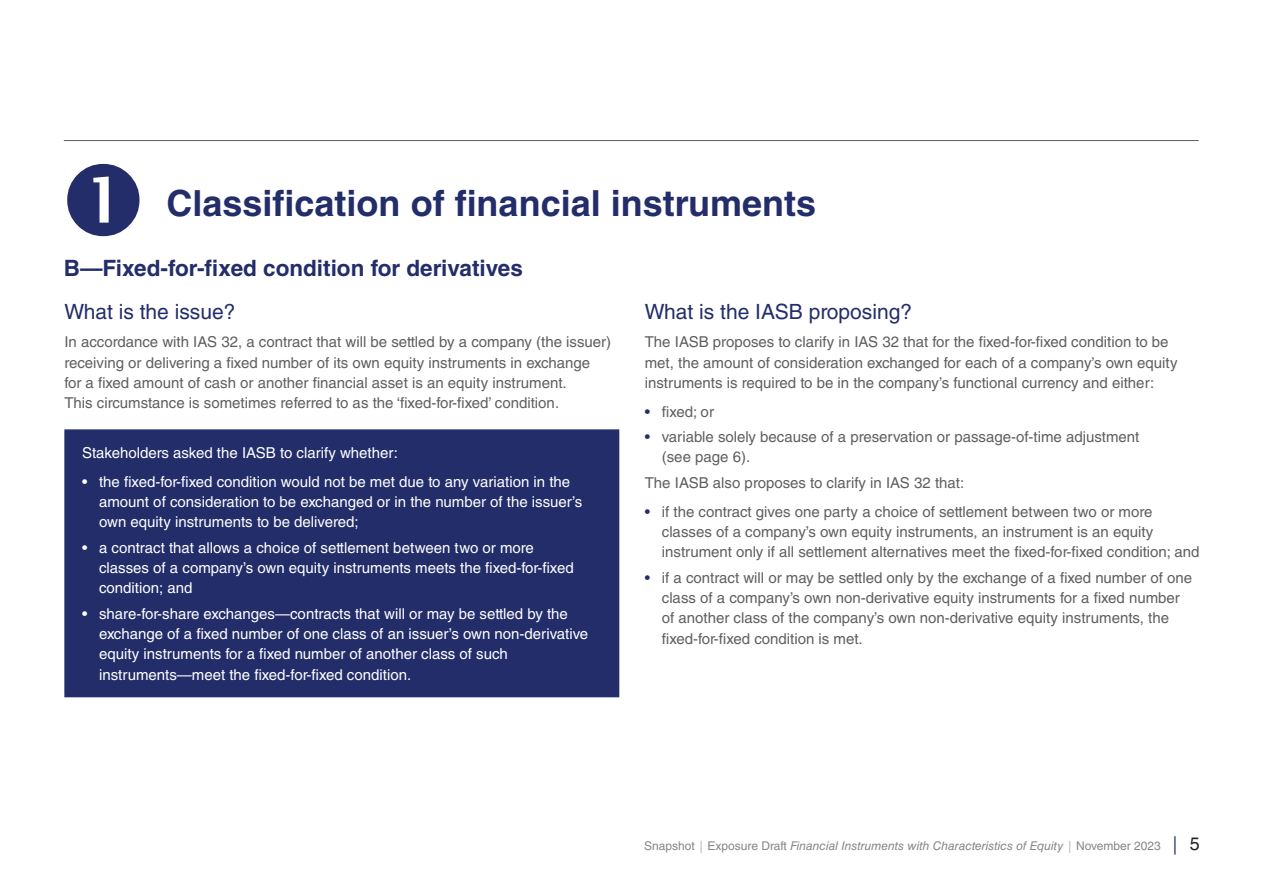
<style>
.page{position:relative;width:1263px;height:893px;background:#fff}
.page>*{position:absolute;margin:0;border:0;box-sizing:border-box;transform-origin:0 0}
.Level_1{font:700 36px "Helvetica LT Std";color:#232d6a}
.Level__A__B__C{font:700 22.5px "Helvetica LT Std";color:#232d6a}
.Level_2{font:21px "Helvetica LT Std";color:#232d6a}
.Body_copy{font:15px/20.2px "Helvetica LT Std";color:#5f5f62}
.body_copy__whiteout{font:15px/20.2px "Helvetica LT Std";color:#fff}
.t1{font:italic 12px "Helvetica LT Std";color:#848689}
.s1{color:#232d6a}
.s2{font-style:normal}
.s3{font-family:"Swift LT Pro";font-style:normal;color:#abacb0}
.s4{font-family:"Swift LT Pro";font-style:normal;font-size:18px;color:#232d6a}
.s5{font-style:normal;font-size:18px;color:#231f20}
</style>
<div class="page">
<hr style="left:64px;top:140px;width:1135px;height:1px;background:#5f5f62">
<div style="left:65px;top:430px;width:553px;height:267px;background:#232d6a"></div>
<hr style="left:64px;top:429px;width:555px;height:2px;background:#232d6a">
<hr style="left:64px;top:431px;width:2px;height:265px;background:#232d6a">
<hr style="left:618px;top:431px;width:1px;height:265px;background:#232d6a">
<hr style="left:64px;top:696px;width:555px;height:1px;background:#232d6a">
<p class="Level_1" style="left:167px;top:182px;width:651px">Classification of financial instruments</p>
<p class="Level__A__B__C" style="left:64px;top:254px;width:460px">B—Fixed-for-fixed condition for derivatives</p>
<p class="Level_2" style="left:64px;top:299px;width:173px">What is the issue?</p>
<p class="Body_copy" style="left:64px;top:332px;width:548px">In accordance with IAS 32, a contract that will be settled by a company (the issuer) receiving or delivering a fixed number of its own equity instruments in exchange<br>for a fixed amount of cash or another financial asset is an equity instrument.<br>This circumstance is sometimes referred to as the ‘fixed-for-fixed’ condition.</p>
<p class="body_copy__whiteout" style="left:82px;top:442px;width:317px">Stakeholders asked the IASB to clarify whether:</p>
<p class="body_copy__whiteout" style="left:99px;top:471px;width:485px;text-indent:-17px">• the fixed-for-fixed condition would not be met due to any variation in the amount of consideration to be exchanged or in the number of the issuer’s own equity instruments to be delivered;</p>
<p class="body_copy__whiteout" style="left:99px;top:537px;width:476px;text-indent:-17px">• a contract that allows a choice of settlement between two or more classes of a company’s own equity instruments meets the fixed-for-fixed condition; and</p>
<p class="body_copy__whiteout" style="left:99px;top:603px;width:491px;text-indent:-17px">• share-for-share exchanges—contracts that will or may be settled by the exchange of a fixed number of one class of an issuer’s own non‑derivative equity instruments for a fixed number of another class of such instruments—meet the fixed-for-fixed condition.</p>
<p class="Level_2" style="left:645px;top:299px;width:269px">What is the IASB proposing?</p>
<p class="Body_copy" style="left:645px;top:332px;width:534px">The IASB proposes to clarify in IAS 32 that for the fixed-for-fixed condition to be met, the amount of consideration exchanged for each of a company’s own equity instruments is required to be in the company’s functional currency and either:</p>
<p class="Body_copy" style="left:645px;top:401px;width:71px"><span class="s1">•</span> fixed; or</p>
<p class="Body_copy" style="left:662px;top:427px;width:479px;text-indent:-17px"><span class="s1">•</span> variable solely because of a preservation or passage-of-time adjustment (see page 6).</p>
<p class="Body_copy" style="left:645px;top:473px;width:321px">The IASB also proposes to clarify in IAS 32 that:</p>
<p class="Body_copy" style="left:662px;top:501px;width:539px;text-indent:-17px"><span class="s1">•</span> if the contract gives one party a choice of settlement between two or more classes of a company’s own equity instruments, an instrument is an equity instrument only if all settlement alternatives meet the fixed‑for‑fixed condition; and</p>
<p class="Body_copy" style="left:662px;top:567px;width:532px;text-indent:-17px"><span class="s1">•</span> if a contract will or may be settled only by the exchange of a fixed number of one class of a company’s own non-derivative equity instruments for a fixed number of another class of the company’s own non-derivative equity instruments, the fixed‑for‑fixed condition is met.</p>
<p class="t1" style="left:644px;top:839px;width:557px"><span class="s2">Snapshot</span> <span class="s3">|</span> <span class="s2">Exposure Draft</span> Financial Instruments with Characteristics of Equity <span class="s3">|</span> <span class="s2">November 2023</span> <span class="s4">|</span> <span class="s5">5</span></p>
</div>
